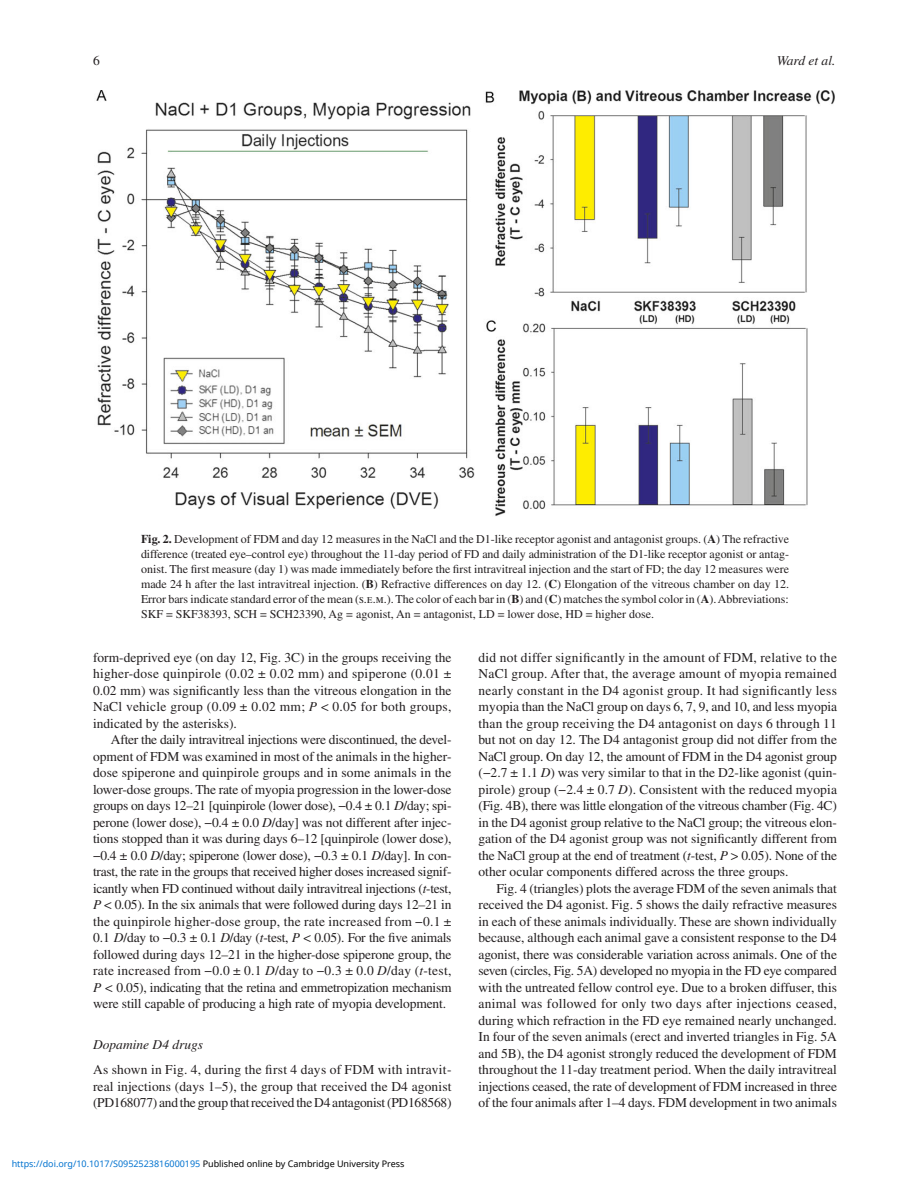
<style>
.page{position:relative;width:918px;height:1188px;background:#fff}
.page>*{position:absolute;margin:0;border:0;box-sizing:border-box;transform-origin:0 0}
.t1{font:13.5px/16.5px "Times";letter-spacing:-.01em;color:#231f20;text-align:justify}
.t2{font:italic 13.5px "Times";color:#231f20}
.t3{font:12px/15px "Times";color:#231f20;text-align:justify}
.t4{font:9px "Noto Sans";color:#0172cf}
.s1{font-weight:700}
.s2{font-family:"Times Roman SC"}
.s3{font-style:italic}
.s4{color:#000}
</style>
<div class="page">
<img style="left:96px;top:90px;width:739px;height:426px">
<p class="t1" style="left:93px;top:53px;width:8px">6</p>
<p class="t2" style="left:777px;top:55px;width:60px">Ward et al.</p>
<p class="t3" style="left:141px;top:533px;width:650px"><span class="s1">Fig. 2.</span> Development of FDM and day 12 measures in the NaCl and the D1-like receptor agonist and antagonist groups. ( <span class="s1">A</span> ) The refractive difference (treated eye–control eye) throughout the 11-day period of FD and daily administration of the D1-like receptor agonist or antag&shy;onist. The first measure (day 1) was made immediately before the first intravitreal injection and the start of FD; the day 12 measures were made 24 h after the last intravitreal injection. ( <span class="s1">B</span> ) Refractive differences on day 12. ( <span class="s1">C</span> ) Elongation of the vitreous chamber on day 12.<br>Error bars indicate standard error of the mean ( <span class="s2">s.e.m.</span> ). The color of each bar in ( <span class="s1">B</span> ) and ( <span class="s1">C</span> ) matches the symbol color in ( <span class="s1">A</span> ). Abbreviations:<br>SKF = SKF38393, SCH = SCH23390, Ag = agonist, An = antagonist, LD = lower dose, HD = higher dose.</p>
<p class="t1" style="left:93px;top:650px;width:360px">form-deprived eye (on day 12, Fig. 3C ) in the groups receiving the higher-dose quinpirole (0.02 ± 0.02 mm) and spiperone (0.01 ± 0.02 mm) was significantly less than the vitreous elongation in the NaCl vehicle group (0.09 ± 0.02 mm; <span class="s3">P</span> &lt; 0.05 for both groups, indicated by the asterisks).</p>
<p class="t1" style="left:93px;top:733px;width:360px;text-indent:18px">After the daily intravitreal injections were discontinued, the devel&shy;opment of FDM was examined in most of the animals in the higher&shy;dose spiperone and quinpirole groups and in some animals in the lower-dose groups. The rate of myopia progression in the lower-dose groups on days 12–21 [quinpirole (lower dose), −0.4 ± 0.1 <span class="s3">D</span> /day; spi&shy;perone (lower dose), −0.4 ± 0.0 <span class="s3">D</span> /day] was not different after injec&shy;tions stopped than it was during days 6–12 [quinpirole (lower dose), −0.4 ± 0.0 <span class="s3">D</span> /day; spiperone (lower dose), −0.3 ± 0.1 <span class="s3">D</span> /day]. In con&shy;trast, the rate in the groups that received higher doses increased signif&shy;icantly when FD continued without daily intravitreal injections ( <span class="s3">t</span> -test, <span class="s3">P</span> &lt; 0.05). In the six animals that were followed during days 12–21 in the quinpirole higher-dose group, the rate increased from −0.1 ± 0.1 <span class="s3">D</span> /day to −0.3 ± 0.1 <span class="s3">D</span> /day ( <span class="s3">t</span> -test, <span class="s3">P</span> &lt; 0.05). For the five animals followed during days 12–21 in the higher-dose spiperone group, the rate increased from −0.0 ± 0.1 <span class="s3">D</span> /day to −0.3 ± 0.0 <span class="s3">D</span> /day ( <span class="s3">t</span> -test, <span class="s3">P</span> &lt; 0.05), indicating that the retina and emmetropization mechanism were still capable of producing a high rate of myopia development.</p>
<p class="t2" style="left:93px;top:1040px;width:112px">Dopamine D4 drugs</p>
<p class="t1" style="left:93px;top:1063px;width:360px">As shown in Fig. 4 , during the first 4 days of FDM with intravit&shy;real injections (days 1–5), the group that received the D4 agonist (PD168077) and the group that received the D4 antagonist (PD168568)</p>
<p class="t4" style="left:12px;top:1157px;width:394px">https://doi.org/10.1017/S0952523816000195 <span class="s4">Published online by Cambridge University Press</span></p>
<p class="t1" style="left:479px;top:650px;width:360px">did not differ significantly in the amount of FDM, relative to the NaCl group. After that, the average amount of myopia remained nearly constant in the D4 agonist group. It had significantly less myopia than the NaCl group on days 6, 7, 9, and 10, and less myopia than the group receiving the D4 antagonist on days 6 through 11 but not on day 12. The D4 antagonist group did not differ from the NaCl group. On day 12, the amount of FDM in the D4 agonist group (−2.7 ± 1.1 <span class="s3">D</span> ) was very similar to that in the D2-like agonist (quin&shy;pirole) group (−2.4 ± 0.7 <span class="s3">D</span> ). Consistent with the reduced myopia ( Fig. 4B ), there was little elongation of the vitreous chamber ( Fig. 4C ) in the D4 agonist group relative to the NaCl group; the vitreous elon&shy;gation of the D4 agonist group was not significantly different from the NaCl group at the end of treatment ( <span class="s3">t</span> -test, <span class="s3">P</span> &gt; 0.05). None of the other ocular components differed across the three groups.</p>
<p class="t1" style="left:479px;top:881px;width:360px;text-indent:18px">Fig. 4 (triangles) plots the average FDM of the seven animals that received the D4 agonist. Fig. 5 shows the daily refractive measures in each of these animals individually. These are shown individually because, although each animal gave a consistent response to the D4 agonist, there was considerable variation across animals. One of the seven (circles, Fig. 5A ) developed no myopia in the FD eye compared with the untreated fellow control eye. Due to a broken diffuser, this animal was followed for only two days after injections ceased, during which refraction in the FD eye remained nearly unchanged.<br>In four of the seven animals (erect and inverted triangles in Fig. 5A and 5B ), the D4 agonist strongly reduced the development of FDM throughout the 11-day treatment period. When the daily intravitreal injections ceased, the rate of development of FDM increased in three of the four animals after 1–4 days. FDM development in two animals</p>
</div>
